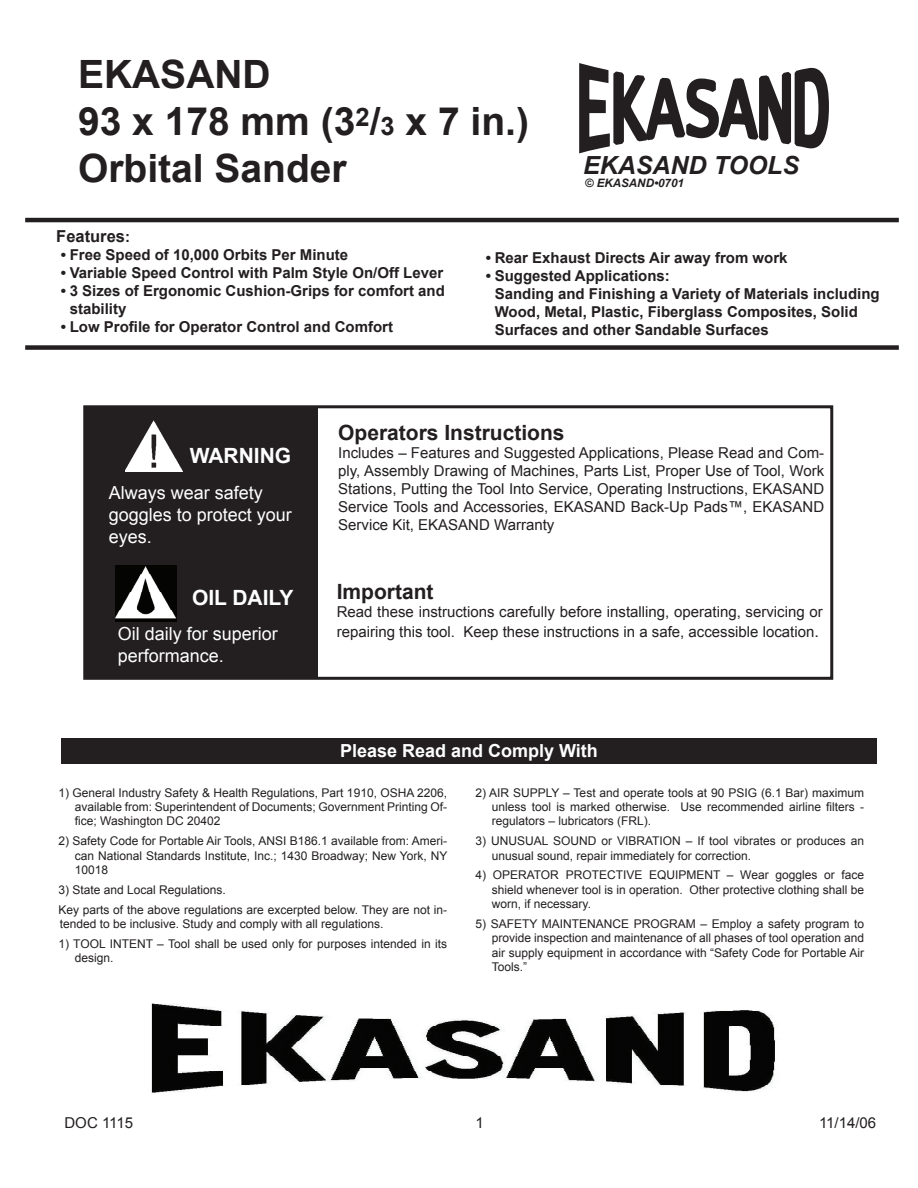
<style>
.page{position:relative;width:918px;height:1188px;background:#fff}
.page>*{position:absolute;margin:0;border:0;box-sizing:border-box;transform-origin:0 0}
.t1{font:700 39px/46.8px "Arial";color:#231f20}
.t2{font:italic 700 25.05px "Arial";color:#231f20}
.t3{font:700 21px "Arial";color:#231f20}
.t4{font:700 21px "Arial";color:#fff}
.t5{font:18px/21.6px "Arial";color:#fff}
.t6{font:700 18px "Arial";color:#fff}
.t7{font:700 16.5px "Arial";color:#231f20}
.t8{font:15px/18px "Arial";color:#231f20;text-align:justify}
.t9{font:700 15px/18px "Arial";color:#231f20}
.t10{font:12px/14.4px "Arial";color:#231f20;text-align:justify}
.t11{font:italic 700 11.55px "Arial";color:#231f20}
.s1{font-size:25.5px}
.s2{font-size:15px}
.s3{font-size:16.5px}
</style>
<div class="page">
<div style="left:61px;top:738px;width:816px;height:25px;background:#231f20"></div>
<hr style="left:25px;top:218px;width:874px;height:4px;background:#231f20">
<div style="left:25px;top:345px;width:874px;height:5px;background:#231f20"></div>
<div style="left:83px;top:405px;width:750px;height:275px;border:3px solid #231f20"></div>
<div style="left:85px;top:407px;width:232px;height:271px;background:#231f20"></div>
<img style="left:115px;top:566px;width:62px;height:56px">
<svg style="left:125px;top:420px;width:58px;height:52px"></svg>
<img style="left:151px;top:1003px;width:625px;height:90px">
<svg style="left:579px;top:63px;width:250px;height:91px"></svg>
<h1 class="t1" style="left:78px;top:53px;width:453px">EKASAND<br>93 x 178 mm (3<sup>2</sup>/<span class="s1">3</span> x 7 in.)<br>Orbital Sander</h1>
<h2 class="t2" style="left:583px;top:148px;width:218px">EKASAND TOOLS</h2>
<p class="t11" style="left:585px;top:175px;width:100px">© EKASAND•0701</p>
<h3 class="t7" style="left:56px;top:225px;width:75px">Features<span class="s2">:</span></h3>
<p class="t9" style="left:61px;top:246px;width:289px">• Free Speed of 10,000 Orbits Per Minute</p>
<p class="t9" style="left:61px;top:264px;width:384px">• Variable Speed Control with Palm Style On/Off Lever</p>
<p class="t9" style="left:70px;top:282px;width:377px;text-indent:-9px">• 3 Sizes of Ergonomic Cushion-Grips for comfort and stability</p>
<p class="t9" style="left:61px;top:318px;width:334px">• Low Profile for Operator Control and Comfort</p>
<p class="t9" style="left:486px;top:249px;width:303px">• Rear Exhaust Directs Air away from work</p>
<p class="t9" style="left:495px;top:267px;width:387px;text-indent:-9px">• Suggested Applications:<br>Sanding and Finishing a Variety of Materials including Wood, Metal, Plastic, Fiberglass Composites, Solid Surfaces and other Sandable Surfaces</p>
<h3 class="t4" style="left:190px;top:441px;width:103px">WARNING</h3>
<h3 class="t5" style="left:109px;top:482px;width:185px">Always wear safety goggles to protect your eyes.</h3>
<h3 class="t4" style="left:192px;top:584px;width:103px">OIL DAILY</h3>
<h3 class="t5" style="left:118px;top:623px;width:162px">Oil daily for superior performance.</h3>
<h3 class="t3" style="left:338px;top:419px;width:228px">Operators Instructions</h3>
<p class="t8" style="left:338px;top:444px;width:487px">Includes – Features and Suggested Applications, Please Read and Com&shy;ply, Assembly Drawing of Machines, Parts List, Proper Use of Tool, Work Stations, Putting the Tool Into Service, Operating Instructions, EKASAND Service Tools and Accessories, EKASAND Back-Up Pads™, EKASAND Service Kit, EKASAND Warranty</p>
<h3 class="t3" style="left:337px;top:578px;width:98px">Important</h3>
<p class="t8" style="left:337px;top:602px;width:487px;line-height:19.8px">Read these instructions carefully before installing, operating, servicing or repairing this tool. Keep these instructions in a safe, accessible location<span class="s3">.</span></p>
<h3 class="t6" style="left:340px;top:739px;width:259px">Please Read and Comply With</h3>
<p class="t10" style="left:75px;top:785px;width:374px;text-indent:-16px">1) General Industry Safety &amp; Health Regulations, Part 1910, OSHA 2206, available from: Superintendent of Documents; Government Printing Of&shy;fice; Washington DC 20402</p>
<p class="t10" style="left:75px;top:834px;width:374px;text-indent:-16px">2) Safety Code for Portable Air Tools, ANSI B186.1 available from: Ameri&shy;can National Standards Institute, Inc.; 1430 Broadway; New York, NY 10018</p>
<p class="t10" style="left:58px;top:880px;width:390px;line-height:19.8px">3) State and Local Regulations.<br>Key parts of the above regulations are excerpted below. They are not in-</p>
<p class="t10" style="left:60px;top:917px;width:325px">tended to be inclusive. Study and comply with all regulations.</p>
<p class="t10" style="left:75px;top:936px;width:374px;text-indent:-16px">1) TOOL INTENT – Tool shall be used only for purposes intended in its design.</p>
<p class="t10" style="left:492px;top:785px;width:374px;text-indent:-16px">2) AIR SUPPLY – Test and operate tools at 90 PSIG (6.1 Bar) maximum unless tool is marked otherwise. Use recommended airline filters - regulators – lubricators (FRL).</p>
<p class="t10" style="left:492px;top:834px;width:374px;text-indent:-16px">3) UNUSUAL SOUND or VIBRATION – If tool vibrates or produces an unusual sound, repair immediately for correction.</p>
<p class="t10" style="left:492px;top:868px;width:374px;text-indent:-16px">4) OPERATOR PROTECTIVE EQUIPMENT – Wear goggles or face shield whenever tool is in operation. Other protective clothing shall be worn, if necessary.</p>
<p class="t10" style="left:492px;top:917px;width:374px;text-indent:-16px">5) SAFETY MAINTENANCE PROGRAM – Employ a safety program to provide inspection and maintenance of all phases of tool operation and air supply equipment in accordance with “Safety Code for Portable Air Tools.”</p>
<p class="t8" style="left:64px;top:1114px;width:70px">DOC 1115</p>
<p class="t8" style="left:819px;top:1114px;width:59px">11/14/06</p>
</div>
